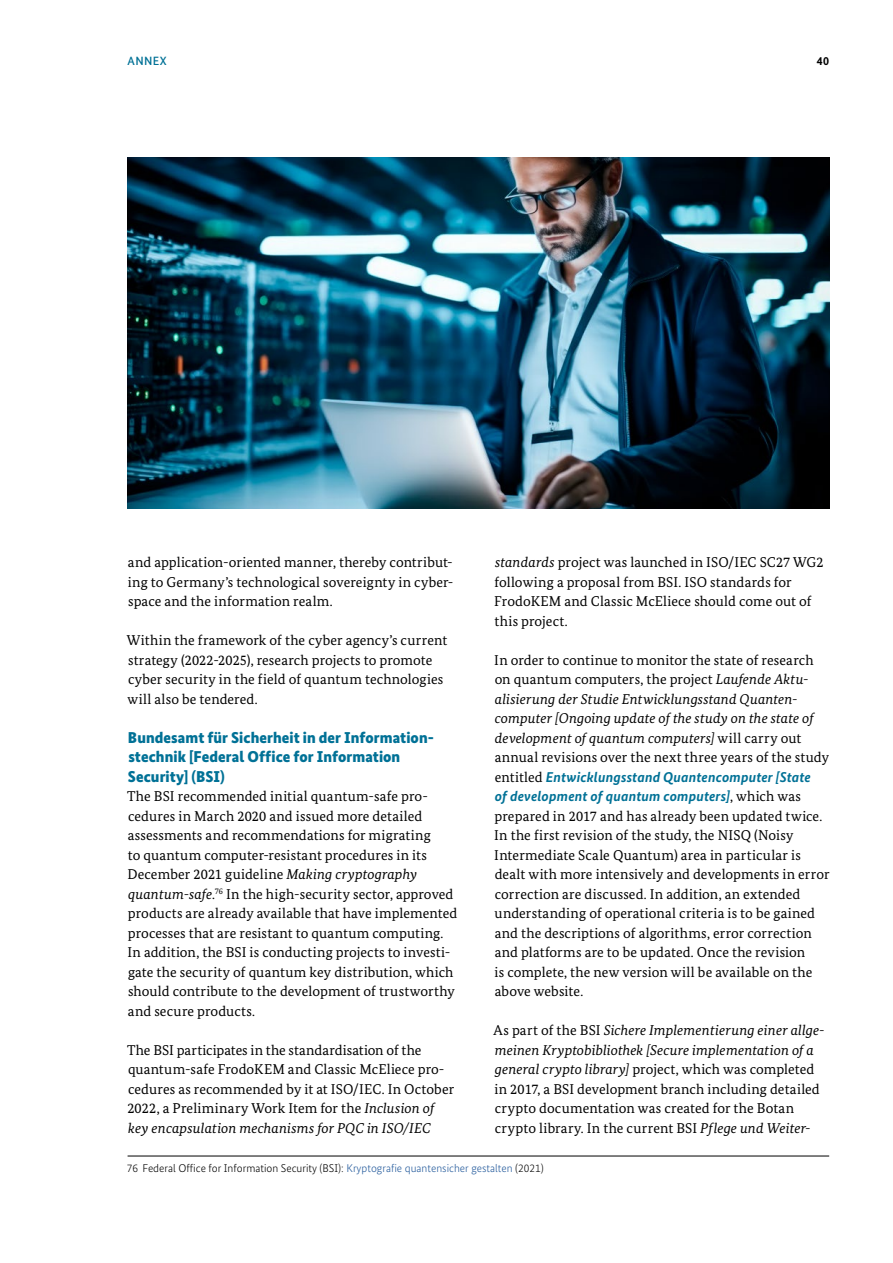
<style>
.page{position:relative;width:893px;height:1263px;background:#fff}
.page>*{position:absolute;margin:0;border:0;box-sizing:border-box;transform-origin:0 0}
.t1{font:900 15.75px/19.5px "Bundes Sans";letter-spacing:.005em;color:#007196}
.t2{font:14.25px/19.5px "Bundes Serif";letter-spacing:.005em;color:#000}
.t3{font:500 12px "Bundes Sans";letter-spacing:.03em;color:#007196}
.t4{font:700 12px "Bundes Sans";color:#000}
.t5{font:300 11.25px "Bundes Sans";color:#000}
.s1{font-style:italic}
.s2{font-family:"Bundes Sans";font-weight:700;font-style:italic;color:#007196}
.s3{color:#22599b}
</style>
<div class="page">
<img style="left:128px;top:157px;width:701px;height:351px">
<hr style="left:128px;top:1155px;width:701px;height:1px;background:#000">
<p class="t3" style="left:128px;top:53px;width:41px">ANNEX</p>
<p class="t4" style="left:817px;top:53px;width:14px">40</p>
<p class="t2" style="left:494px;top:552px;width:331px"><span class="s1">standards</span> project was launched in ISO/IEC SC27 WG2 following a proposal from BSI. ISO standards for FrodoKEM and Classic McEliece should come out of this project.</p>
<p class="t2" style="left:494px;top:650px;width:337px">In order to continue to monitor the state of research on quantum computers, the project <span class="s1">Laufende Aktu&shy;alisierung der Studie Entwicklungsstand Quanten&shy;computer [Ongoing update of the study on the state of development of quantum computers]</span> will carry out annual revisions over the next three years of the study entitled <span class="s2">Entwicklungsstand Quantencomputer [State<br>of development of quantum computers]</span>, which was prepared in 2017 and has already been updated twice.<br>In the first revision of the study, the NISQ (Noisy Intermediate Scale Quantum) area in particular is dealt with more intensively and developments in error correction are discussed. In addition, an extended understanding of operational criteria is to be gained and the descriptions of algorithms, error correction and platforms are to be updated. Once the revision<br>is complete, the new version will be available on the above website.</p>
<p class="t2" style="left:494px;top:1020px;width:333px">As part of the BSI <span class="s1">Sichere Implementierung einer allge&shy;meinen Kryptobibliothek [Secure implementation of a general crypto library]</span> project, which was completed in 2017, a BSI development branch including detailed crypto documentation was created for the Botan crypto library. In the current BSI <span class="s1">Pflege und Weiter-</span></p>
<p class="t2" style="left:128px;top:552px;width:327px;text-align:justify">and application-oriented manner, thereby contribut&shy;ing to Germany’s technological sovereignty in cyber&shy;space and the information realm.</p>
<p class="t2" style="left:127px;top:630px;width:322px">Within the framework of the cyber agency’s current strategy (2022-2025), research projects to promote cyber security in the field of quantum technologies will also be tendered.</p>
<h4 class="t1" style="left:128px;top:727px;width:308px">Bundesamt für Sicherheit in der Information&shy;stechnik [Federal Office for Information<br>Security] (BSI)</h4>
<p class="t2" style="left:127px;top:786px;width:332px">The BSI recommended initial quantum-safe pro&shy;cedures in March 2020 and issued more detailed assessments and recommendations for migrating<br>to quantum computer-resistant procedures in its December 2021 guideline <span class="s1">Making cryptography quantum-safe</span>.<sup>76</sup> In the high-security sector, approved products are already available that have implemented processes that are resistant to quantum computing.<br>In addition, the BSI is conducting projects to investi&shy;gate the security of quantum key distribution, which should contribute to the development of trustworthy and secure products.</p>
<p class="t2" style="left:127px;top:1040px;width:329px">The BSI participates in the standardisation of the quantum-safe FrodoKEM and Classic McEliece pro&shy;cedures as recommended by it at ISO/IEC. In October 2022, a Preliminary Work Item for the <span class="s1">Inclusion of key encapsulation mechanisms for PQC in ISO/IEC</span></p>
<p class="t5" style="left:127px;top:1161px;width:418px">76 Federal Office for Information Security (BSI): <span class="s3">Kryptografie quantensicher gestalten</span> (2021)</p>
</div>
